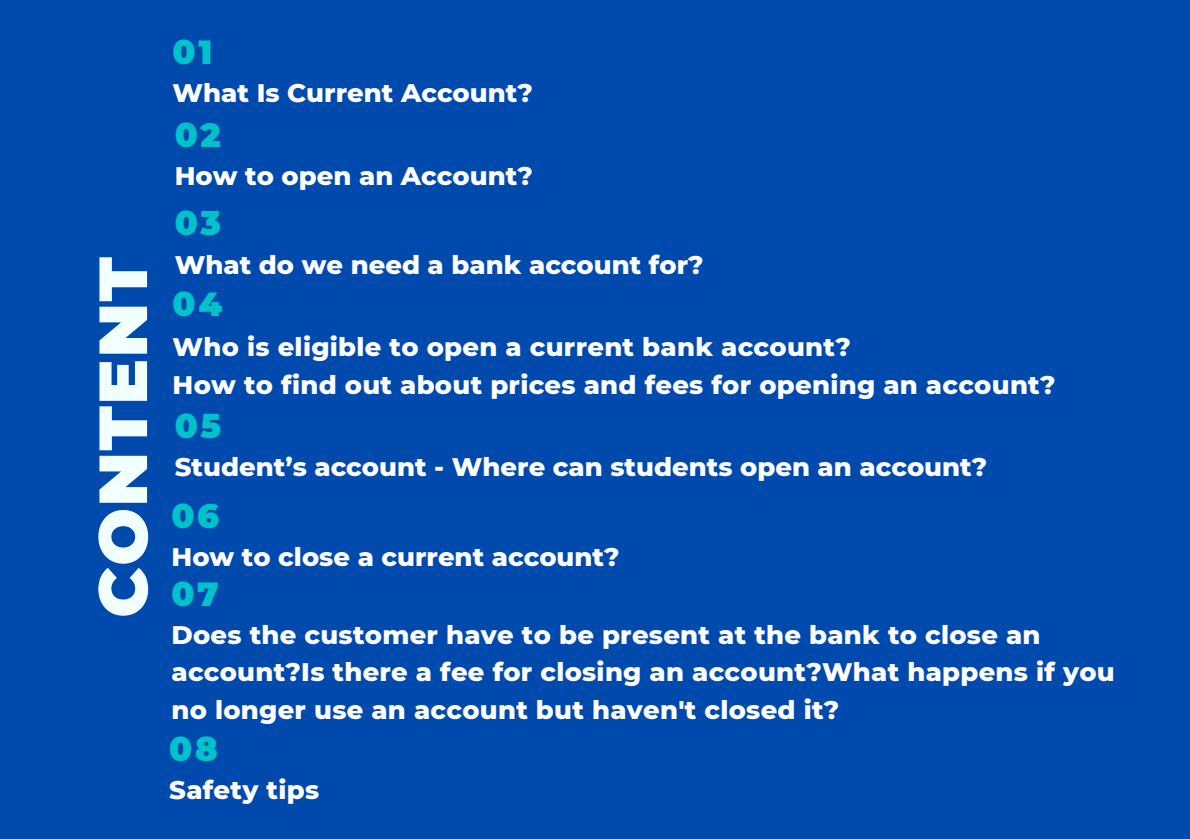
<style>
.page{position:relative;width:1190px;height:839px;background:#fff}
.page>*{position:absolute;margin:0;border:0;box-sizing:border-box;transform-origin:0 0}
.t1{font:900 68px "Montserrat";letter-spacing:.02em;color:#f2ffff}
.t2{font:900 33.4px "Montserrat";letter-spacing:.08em;color:#00c2cb}
.t3{font:800 26px/37.4px "Montserrat";letter-spacing:.01em;color:#fff}
</style>
<div class="page">
<div style="left:0;top:0;width:1190px;height:838px;background:#004aad"></div>
<p class="t1" style="left:81px;top:617px;width:362px;rotate:-90deg">CONTENT</p>
<p class="t2" style="left:173px;top:32px;width:41px">01</p>
<p class="t3" style="left:173px;top:74px;width:362px">What Is Current Account?</p>
<p class="t2" style="left:175px;top:114px;width:48px">02</p>
<p class="t3" style="left:175px;top:157px;width:360px">How to open an Account?</p>
<p class="t2" style="left:175px;top:203px;width:48px">03</p>
<p class="t3" style="left:175px;top:246px;width:530px">What do we need a bank account for?</p>
<p class="t2" style="left:173px;top:284px;width:51px">04</p>
<p class="t3" style="left:173px;top:328px;width:680px">Who is eligible to open a current bank account?</p>
<p class="t3" style="left:173px;top:365px;width:884px">How to find out about prices and fees for opening an account?</p>
<p class="t2" style="left:175px;top:405px;width:48px">05</p>
<p class="t3" style="left:175px;top:448px;width:814px">Student’s account - Where can students open an account?</p>
<p class="t2" style="left:171px;top:495px;width:49px">06</p>
<p class="t3" style="left:171px;top:538px;width:450px">How to close a current account?</p>
<p class="t2" style="left:171px;top:573px;width:49px">07</p>
<p class="t3" style="left:171px;top:615px;width:945px">Does the customer have to be present at the bank to close an account?Is there a fee for closing an account?What happens if you no longer use an account but haven't closed it?</p>
<p class="t2" style="left:169px;top:728px;width:50px">08</p>
<p class="t3" style="left:169px;top:771px;width:151px">Safety tips</p>
</div>
